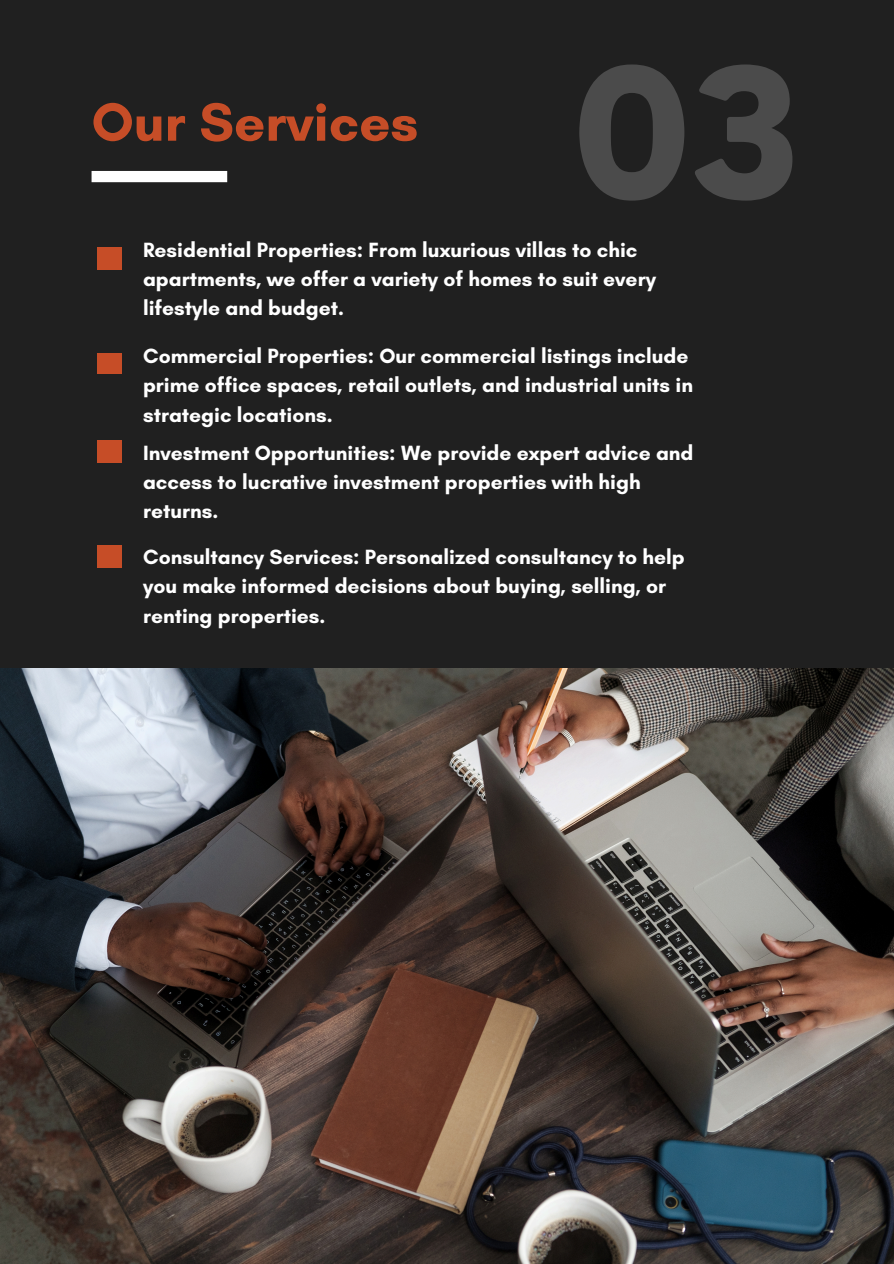
<style>
.page{position:relative;width:894px;height:1264px;background:#fff}
.page>*{position:absolute;margin:0;border:0;box-sizing:border-box;transform-origin:0 0}
.t1{font:800 172.2px "Nourd";color:#4b4b4b}
.t2{font:700 54.9px "Glacial Indifference";color:#c64d27}
.t3{font:700 21px/29.2px "Glacial Indifference";color:#fff}
</style>
<div class="page">
<div style="left:0;top:0;width:893px;height:1263px;background:#202020"></div>
<img style="left:0;top:668px;width:892px;height:595px">
<div style="left:91px;top:171px;width:136px;height:11px;background:#fff"></div>
<div style="left:97px;top:246px;width:25px;height:23px;background:#c64d27"></div>
<div style="left:97px;top:440px;width:25px;height:23px;background:#c64d27"></div>
<div style="left:97px;top:353px;width:25px;height:21px;background:#c64d27"></div>
<div style="left:97px;top:545px;width:25px;height:23px;background:#c64d27"></div>
<p class="t2" style="left:91px;top:88px;width:328px">Our Services</p>
<h1 class="t1" style="left:568px;top:25px;width:236px">03</h1>
<p class="t3" style="left:143px;top:235px;width:514px">Residential Properties: From luxurious villas to chic apartments, we offer a variety of homes to suit every lifestyle and budget.</p>
<p class="t3" style="left:143px;top:341px;width:551px">Commercial Properties: Our commercial listings include prime office spaces, retail outlets, and industrial units in strategic locations.</p>
<p class="t3" style="left:143px;top:438px;width:552px">Investment Opportunities: We provide expert advice and access to lucrative investment properties with high returns.</p>
<p class="t3" style="left:143px;top:542px;width:543px">Consultancy Services: Personalized consultancy to help you make informed decisions about buying, selling, or renting properties.</p>
</div>
